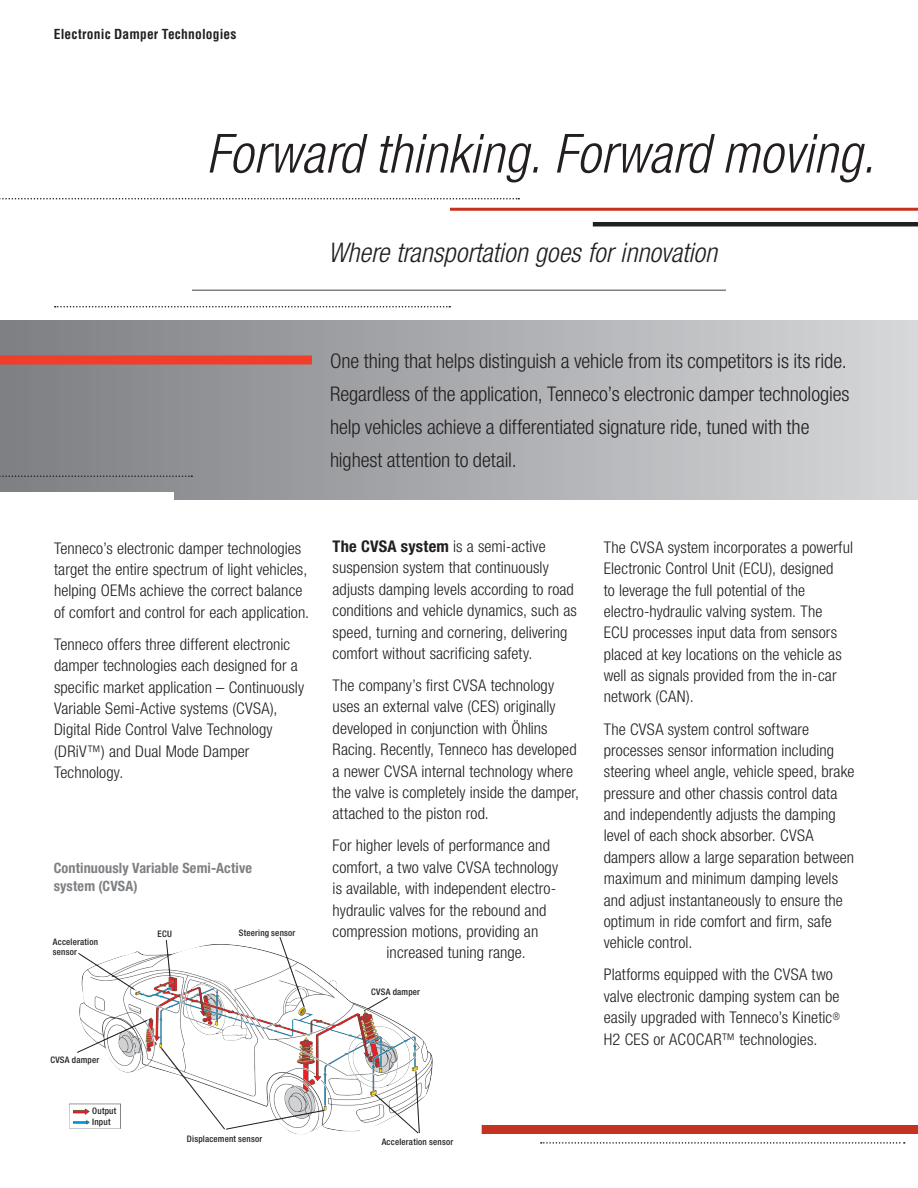
<style>
.page{position:relative;width:918px;height:1188px;background:#fff}
.page>*{position:absolute;margin:0;border:0;box-sizing:border-box;transform-origin:0 0}
.InsideHead{font:italic 300 condensed 54px "Helvetica Neue LT Std";letter-spacing:.01em;color:#231f20}
.InsideSubhead{font:italic 300 condensed 27px "Helvetica Neue LT Std";letter-spacing:.005em;color:#231f20}
.Intro{font:300 condensed 20.25px/33px "Helvetica Neue LT Std";letter-spacing:-.005em;color:#231f20}
.BodyCopy{font:300 condensed 16.2px/21.3px "Helvetica Neue LT Std";letter-spacing:.005em;color:#231f20}
.CoverHead_Grn{font:700 condensed 14.25px/18px "Helvetica Neue LT Std";letter-spacing:.01em;color:#7e8083}
.ProdName_Descript{font:700 condensed 13.5px "Helvetica LT Std";letter-spacing:.015em;color:#231f20}
.CoverHead_Grn-2{font:500 condensed 9px/10.5px "Helvetica Neue LT Std";letter-spacing:.02em;color:#231f20}
.s1{font-weight:700}
</style>
<div class="page">
<div style="left:0;top:320px;width:918px;height:180px;background:linear-gradient(to right,#7d7e81,#d6d8da)"></div>
<svg style="left:0;top:198px;width:519px;height:2px"></svg>
<svg style="left:55px;top:306px;width:395px;height:2px"></svg>
<hr style="left:192px;top:290px;width:534px;height:1px;background:#7e8083">
<hr style="left:593px;top:222px;width:325px;height:4px;background:#231f20">
<hr style="left:450px;top:208px;width:468px;height:3px;background:#c5321f">
<div style="left:0;top:356px;width:312px;height:8px;background:#ef3e29"></div>
<svg style="left:541px;top:1142px;width:364px;height:2px"></svg>
<svg style="left:0;top:476px;width:192px;height:1px"></svg>
<div style="left:0;top:492px;width:174px;height:9px;background:#fff"></div>
<div style="left:482px;top:1125px;width:436px;height:9px;background:#c5321f"></div>
<img style="left:74px;top:944px;width:251px;height:190px">
<svg style="left:77px;top:952px;width:58px;height:39px"></svg>
<svg style="left:165px;top:940px;width:6px;height:38px"></svg>
<svg style="left:279px;top:937px;width:26px;height:71px"></svg>
<svg style="left:76px;top:1019px;width:72px;height:34px"></svg>
<svg style="left:160px;top:1047px;width:165px;height:83px"></svg>
<svg style="left:374px;top:1071px;width:46px;height:63px"></svg>
<svg style="left:367px;top:997px;width:21px;height:13px"></svg>
<p class="ProdName_Descript" style="left:54px;top:25px;width:184px">Electronic Damper Technologies</p>
<p class="InsideHead" style="left:207px;top:122px;width:670px">Forward thinking. Forward moving.</p>
<p class="InsideSubhead" style="left:328px;top:237px;width:391px">Where transportation goes for innovation</p>
<p class="Intro" style="left:330px;top:345px;width:521px">One thing that helps distinguish a vehicle from its competitors is its ride.<br>Regardless of the application, Tenneco’s electronic damper technologies help vehicles achieve a differentiated signature ride, tuned with the highest attention to detail.</p>
<p class="BodyCopy" style="left:54px;top:537px;width:257px">Tenneco’s electronic damper technologies target the entire spectrum of light vehicles, helping OEMs achieve the correct balance of comfort and control for each application.</p>
<p class="BodyCopy" style="left:54px;top:633px;width:252px">Tenneco offers three different electronic damper technologies each designed for a specific market application – Continuously Variable Semi-Active systems (CVSA), Digital Ride Control Valve Technology (DRiV™) and Dual Mode Damper Technology.</p>
<p class="CoverHead_Grn" style="left:54px;top:858px;width:200px">Continuously Variable Semi-Active system (CVSA)</p>
<p class="CoverHead_Grn-2" style="left:53px;top:936px;width:47px">Acceleration sensor</p>
<p class="CoverHead_Grn-2" style="left:50px;top:1054px;width:50px">CVSA damper</p>
<p class="CoverHead_Grn-2" style="left:92px;top:1105px;width:26px">Output</p>
<p class="CoverHead_Grn-2" style="left:92px;top:1116px;width:20px">Input</p>
<p class="CoverHead_Grn-2" style="left:158px;top:928px;width:16px">ECU</p>
<p class="CoverHead_Grn-2" style="left:239px;top:927px;width:58px">Steering sensor</p>
<p class="BodyCopy" style="left:333px;top:535px;width:246px"><span class="s1">The CVSA system</span> is a semi-active suspension system that continuously adjusts damping levels according to road conditions and vehicle dynamics, such as speed, turning and cornering, delivering comfort without sacrificing safety.</p>
<p class="BodyCopy" style="left:333px;top:675px;width:248px">The company’s first CVSA technology uses an external valve (CES) originally developed in conjunction with Öhlins Racing. Recently, Tenneco has developed a newer CVSA internal technology where the valve is completely inside the damper, attached to the piston rod.</p>
<p class="BodyCopy" style="left:333px;top:835px;width:219px">For higher levels of performance and</p>
<p class="BodyCopy" style="left:333px;top:856px;width:227px">comfort, a two valve CVSA technology</p>
<p class="BodyCopy" style="left:333px;top:878px;width:225px">is available, with independent electro-</p>
<p class="BodyCopy" style="left:333px;top:899px;width:215px">hydraulic valves for the rebound and</p>
<p class="BodyCopy" style="left:333px;top:920px;width:207px">compression motions, providing an</p>
<p class="BodyCopy" style="left:387px;top:942px;width:141px">increased tuning range.</p>
<p class="CoverHead_Grn-2" style="left:371px;top:986px;width:50px">CVSA damper</p>
<p class="BodyCopy" style="left:604px;top:536px;width:251px">The CVSA system incorporates a powerful Electronic Control Unit (ECU), designed<br>to leverage the full potential of the electro-hydraulic valving system. The<br>ECU processes input data from sensors placed at key locations on the vehicle as well as signals provided from the in-car network (CAN).</p>
<p class="BodyCopy" style="left:604px;top:718px;width:252px">The CVSA system control software processes sensor information including steering wheel angle, vehicle speed, brake pressure and other chassis control data and independently adjusts the damping level of each shock absorber. CVSA dampers allow a large separation between maximum and minimum damping levels and adjust instantaneously to ensure the optimum in ride comfort and firm, safe vehicle control.</p>
<p class="BodyCopy" style="left:604px;top:964px;width:238px">Platforms equipped with the CVSA two valve electronic damping system can be easily upgraded with Tenneco’s Kinetic<sup>® </sup>H2 CES or ACOCAR™ technologies.</p>
<p class="CoverHead_Grn-2" style="left:187px;top:1133px;width:77px">Displacement sensor</p>
<p class="CoverHead_Grn-2" style="left:382px;top:1137px;width:73px">Acceleration sensor</p>
</div>
